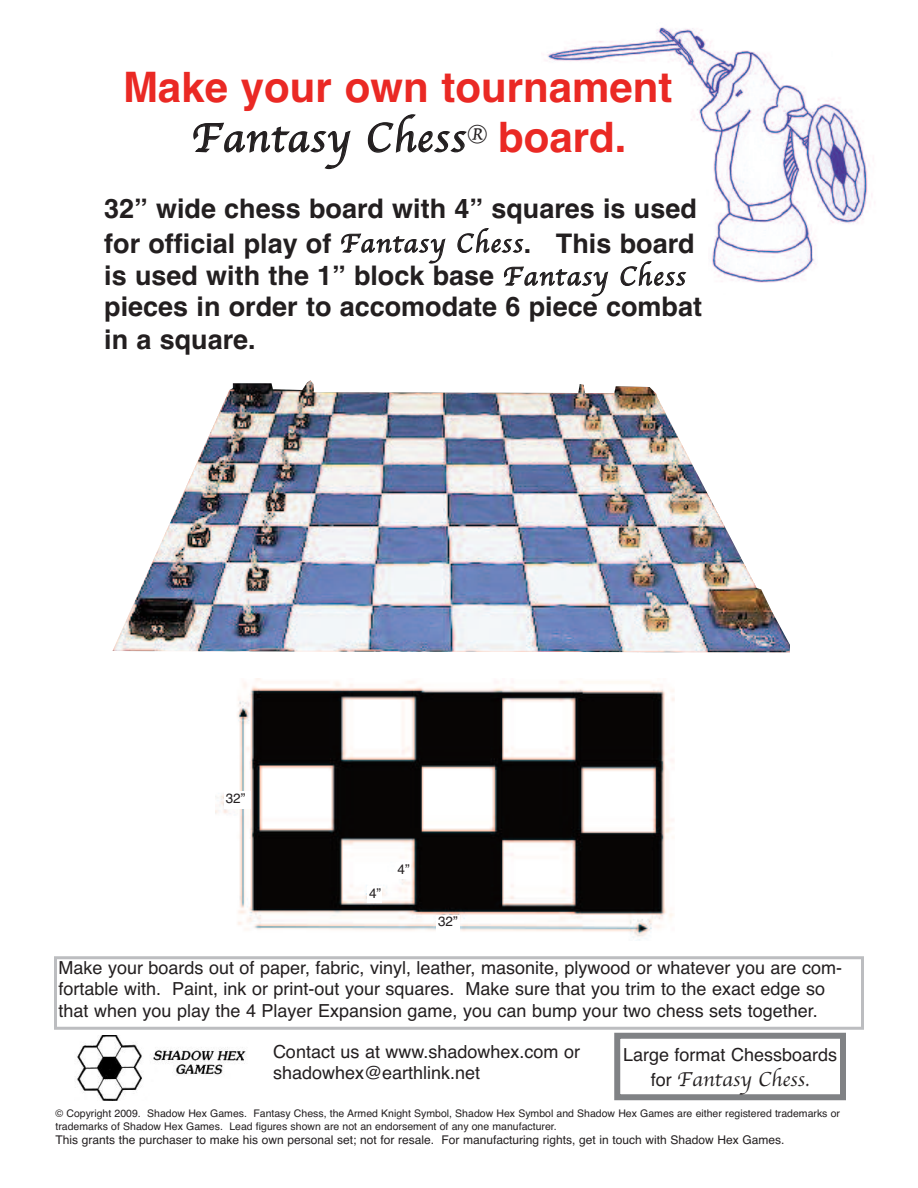
<style>
.page{position:relative;width:918px;height:1188px;background:#fff}
.page>*{position:absolute;margin:0;border:0;box-sizing:border-box;transform-origin:0 0}
.t1{font:700 42px "Helvetica";color:#ea2924}
.t2{font:42px "Apple Chancery";letter-spacing:.04em;color:#231f20}
.t3{font:700 27px/32.5px "Helvetica";color:#231f20}
.t4{font:21px "Apple Chancery";color:#231f20}
.t5{font:18px/21.6px "Helvetica";color:#231f20}
.t6{font:13.5px "Helvetica";color:#231f20}
.t7{font:12px "Helvetica";color:#231f20}
.t8{font:10.5px/12.6px "Helvetica";color:#231f20}
.s1{font-family:"Helvetica";font-weight:700;color:#ea2924}
.s2{font-family:"Apple Chancery";font-weight:400}
.s3{font-family:"Helvetica";font-size:18px}
</style>
<div class="page">
<div style="left:54px;top:956px;width:810px;height:74px;border:3px solid #bcbdc0"></div>
<img style="left:77px;top:1036px;width:169px;height:64px">
<div style="left:614px;top:1033px;width:232px;height:67px;border:6px solid #808285"></div>
<img style="left:215px;top:678px;width:459px;height:262px">
<img style="left:112px;top:380px;width:678px;height:273px">
<img style="left:545px;top:27px;width:327px;height:256px">
<div style="left:122px;top:65px;width:559px;height:58px;background:#fff"></div>
<div style="left:178px;top:115px;width:484px;height:65px;background:#fff"></div>
<div style="left:103px;top:197px;width:605px;height:161px;background:#fff"></div>
<div style="left:436px;top:915px;width:24px;height:17px;background:#fff"></div>
<div style="left:224px;top:792px;width:27px;height:17px;background:#fff"></div>
<div style="left:396px;top:862px;width:15px;height:17px;background:#fff"></div>
<div style="left:368px;top:886px;width:14px;height:17px;background:#fff"></div>
<h1 class="t1" style="left:123px;top:63px;width:551px">Make your own tournament</h1>
<h1 class="t2" style="left:192px;top:112px;width:436px">Fantasy Chess<sup>®</sup> <span class="s1">board.</span></h1>
<h2 class="t3" style="left:104px;top:193px;width:599px">32” wide chess board with 4” squares is used for official play of <span class="s2">Fantasy Chess</span>. This board is used with the 1” block base <span class="s2">Fantasy Chess </span>pieces in order to accomodate 6 piece combat in a square.</h2>
<p class="t6" style="left:226px;top:790px;width:21px">32”</p>
<p class="t6" style="left:369px;top:885px;width:14px">4”</p>
<p class="t6" style="left:398px;top:861px;width:14px">4”</p>
<p class="t6" style="left:438px;top:914px;width:21px">32”</p>
<p class="t5" style="left:58px;top:957px;width:785px">Make your boards out of paper, fabric, vinyl, leather, masonite, plywood or whatever you are com&shy;fortable with. Paint, ink or print-out your squares. Make sure that you trim to the exact edge so that when you play the 4 Player Expansion game, you can bump your two chess sets together.</p>
<p class="t5" style="left:273px;top:1041px;width:309px">Contact us at www.shadowhex.com or shadowhex@earthlink.net</p>
<p class="t5" style="left:623px;top:1044px;width:216px">Large format Chessboards</p>
<p class="t4" style="left:651px;top:1066px;width:160px"><span class="s3">for</span> Fantasy Chess.</p>
<p class="t8" style="left:55px;top:1107px;width:786px">© Copyright 2009. Shadow Hex Games. Fantasy Chess, the Armed Knight Symbol, Shadow Hex Symbol and Shadow Hex Games are either registered trademarks or trademarks of Shadow Hex Games. Lead figures shown are not an endorsement of any one manufacturer.</p>
<p class="t7" style="left:56px;top:1133px;width:731px">This grants the purchaser to make his own personal set; not for resale. For manufacturing rights, get in touch with Shadow Hex Games.</p>
</div>
